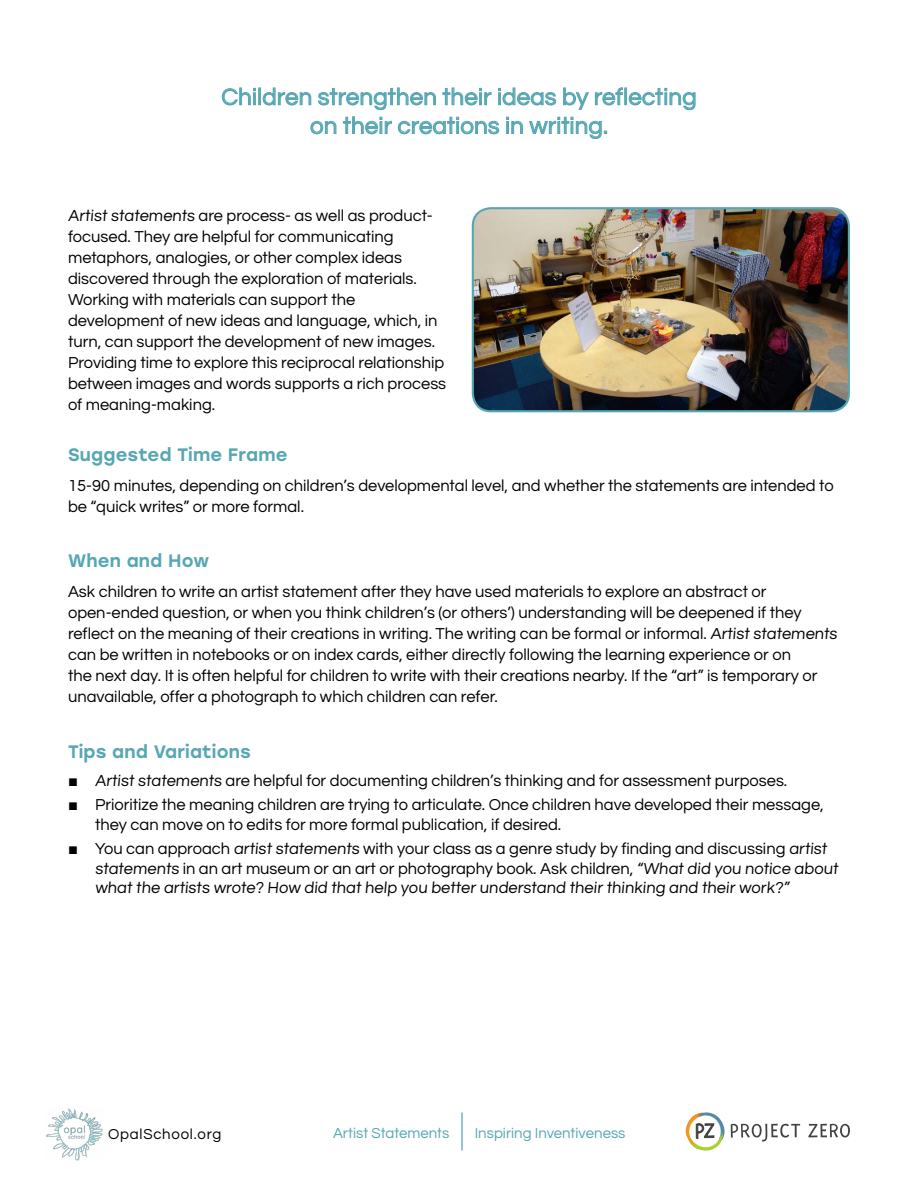
<style>
.page{position:relative;width:918px;height:1188px;background:#fff}
.page>*{position:absolute;margin:0;border:0;box-sizing:border-box;transform-origin:0 0}
.t1{font:24px/28.8px "Questrial";letter-spacing:.01em;color:#57a7b3;text-align:center}
.t2{font:500 18px "Stolzl";letter-spacing:.01em;color:#57a7b3}
.t3{font:16.5px/21px "Questrial";color:#000}
.t4{font:15px "Questrial";color:#57a7b3}
.t5{font:15px "Questrial";letter-spacing:.05em;color:#000}
.s1{font-family:"Arial"}
</style>
<div class="page">
<img style="left:46px;top:1108px;width:57px;height:53px">
<svg style="left:731px;top:1124px;width:69px;height:18px"></svg>
<svg style="left:808px;top:1124px;width:42px;height:14px"></svg>
<svg style="left:686px;top:1112px;width:39px;height:39px"></svg>
<hr style="left:461px;top:1112px;width:2px;height:39px;background:#57a7b3">
<img style="left:473px;top:208px;width:376px;height:203px">
<div style="left:472px;top:207px;width:378px;height:205px;border:2px solid #57a7b3;border-radius:18px"></div>
<svg style="left:222px;top:88px;width:89px;height:17px"></svg>
<svg style="left:318px;top:88px;width:118px;height:22px"></svg>
<svg style="left:443px;top:88px;width:48px;height:17px"></svg>
<svg style="left:498px;top:88px;width:58px;height:17px"></svg>
<svg style="left:563px;top:88px;width:26px;height:22px"></svg>
<svg style="left:595px;top:87px;width:100px;height:23px"></svg>
<svg style="left:311px;top:121px;width:25px;height:13px"></svg>
<svg style="left:343px;top:116px;width:49px;height:18px"></svg>
<svg style="left:398px;top:117px;width:101px;height:17px"></svg>
<svg style="left:506px;top:117px;width:17px;height:17px"></svg>
<svg style="left:529px;top:117px;width:78px;height:22px"></svg>
<h1 class="t1" style="left:221px;top:83px;width:477px">Children strengthen their ideas by reflecting on their creations in writing.</h1>
<p class="t3" style="left:68px;top:205px;width:380px">Artist statements are process- as well as product&shy;focused. They are helpful for communicating metaphors, analogies, or other complex ideas discovered through the exploration of materials.<br>Working with materials can support the development of new ideas and language, which, in turn, can support the development of new images.<br>Providing time to explore this reciprocal relationship between images and words supports a rich process of meaning-making.</p>
<p class="t2" style="left:68px;top:442px;width:221px">Suggested Time Frame</p>
<p class="t3" style="left:68px;top:475px;width:767px">15-90 minutes, depending on children’s developmental level, and whether the statements are intended to be “quick writes” or more formal.</p>
<p class="t2" style="left:68px;top:548px;width:143px">When and How</p>
<p class="t3" style="left:68px;top:581px;width:772px">Ask children to write an artist statement after they have used materials to explore an abstract or open-ended question, or when you think children’s (or others’) understanding will be deepened if they reflect on the meaning of their creations in writing. The writing can be formal or informal. Artist statements can be written in notebooks or on index cards, either directly following the learning experience or on<br>the next day. It is often helpful for children to write with their creations nearby. If the “art” is temporary or unavailable, offer a photograph to which children can refer.</p>
<p class="t2" style="left:68px;top:738px;width:184px">Tips and Variations</p>
<p class="t3" style="left:68px;top:770px;width:721px"><span class="s1">■</span> Artist statements are helpful for documenting children’s thinking and for assessment purposes.</p>
<p class="t3" style="left:95px;top:795px;width:730px;line-height:19.8px;text-indent:-27px"><span class="s1">■</span> Prioritize the meaning children are trying to articulate. Once children have developed their message, they can move on to edits for more formal publication, if desired.</p>
<p class="t3" style="left:95px;top:839px;width:746px;line-height:19.8px;text-indent:-27px"><span class="s1">■</span> You can approach artist statements with your class as a genre study by finding and discussing artist statements in an art museum or an art or photography book. Ask children, “What did you notice about what the artists wrote? How did that help you better understand their thinking and their work?”</p>
<p class="t5" style="left:108px;top:1127px;width:115px">OpalSchool.org</p>
<p class="t4" style="left:333px;top:1125px;width:118px">Artist Statements</p>
<p class="t4" style="left:475px;top:1125px;width:152px">Inspiring Inventiveness</p>
</div>
